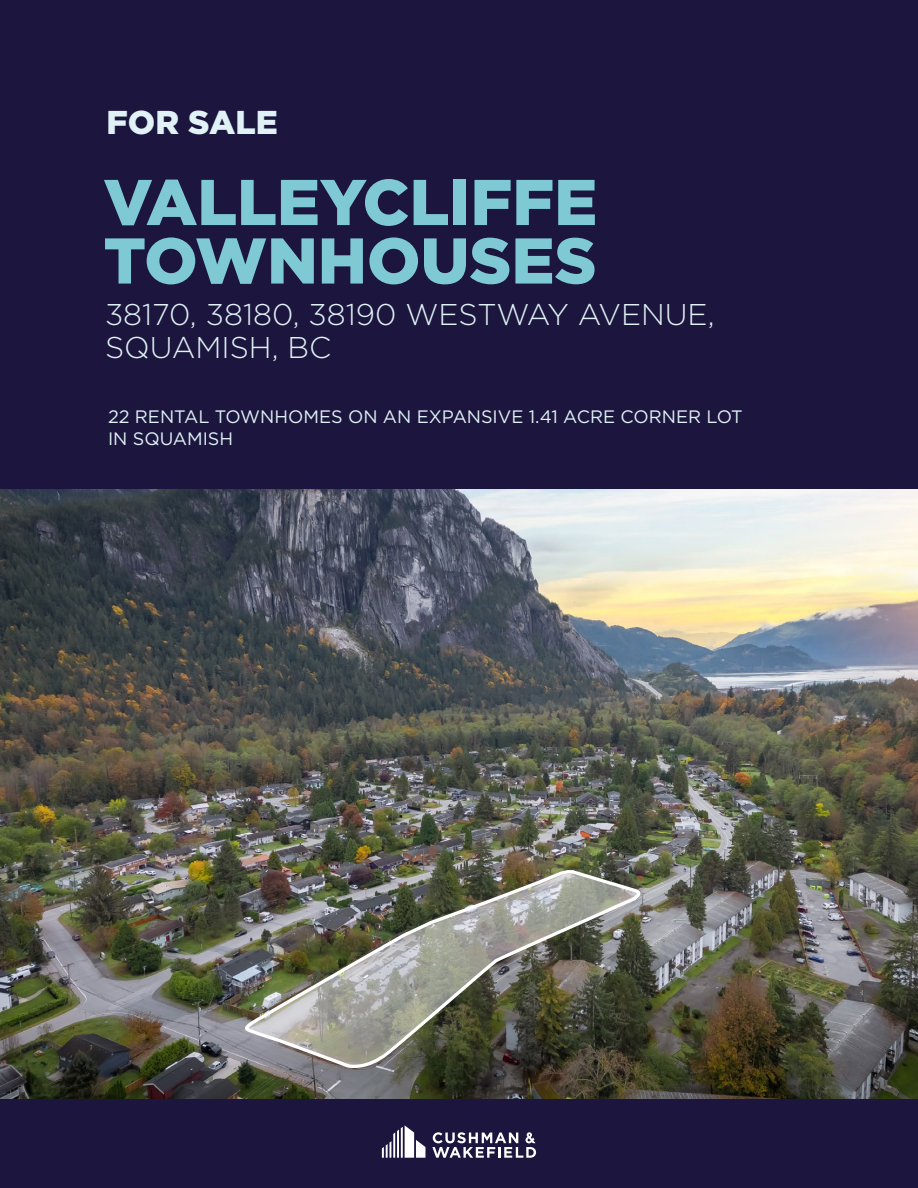
<style>
.page{position:relative;width:918px;height:1188px;background:#fff}
.page>*{position:absolute;margin:0;border:0;box-sizing:border-box;transform-origin:0 0}
.t1{font:900 64.5px/58.5px "Gotham";color:#7fc9d5}
.t2{font:900 33px "Gotham";color:#e0f2f5}
.t3{font:300 30px/33px "Gotham";color:#e0f2f5}
.t4{font:18px/21.6px "Gotham";color:#e0f2f5}
</style>
<div class="page">
<img style="left:0;top:488px;width:918px;height:611px">
<div style="left:0;top:0;width:918px;height:488px;background:#1c163f"></div>
<div style="left:0;top:1099px;width:918px;height:89px;background:#1c163f"></div>
<svg style="left:382px;top:1125px;width:43px;height:33px"></svg>
<svg style="left:432px;top:1132px;width:104px;height:26px"></svg>
<img style="left:243px;top:870px;width:401px;height:201px">
<h2 class="t2" style="left:106px;top:100px;width:173px">FOR SALE</h2>
<h1 class="t1" style="left:104px;top:172px;width:495px">VALLEYCLIFFE<br>TOWNHOUSES</h1>
<h3 class="t3" style="left:105px;top:297px;width:611px">38170, 38180, 38190 WESTWAY AVENUE,<br>SQUAMISH, BC</h3>
<p class="t4" style="left:108px;top:406px;width:636px">22 RENTAL TOWNHOMES ON AN EXPANSIVE 1.41 ACRE CORNER LOT<br>IN SQUAMISH</p>
</div>
